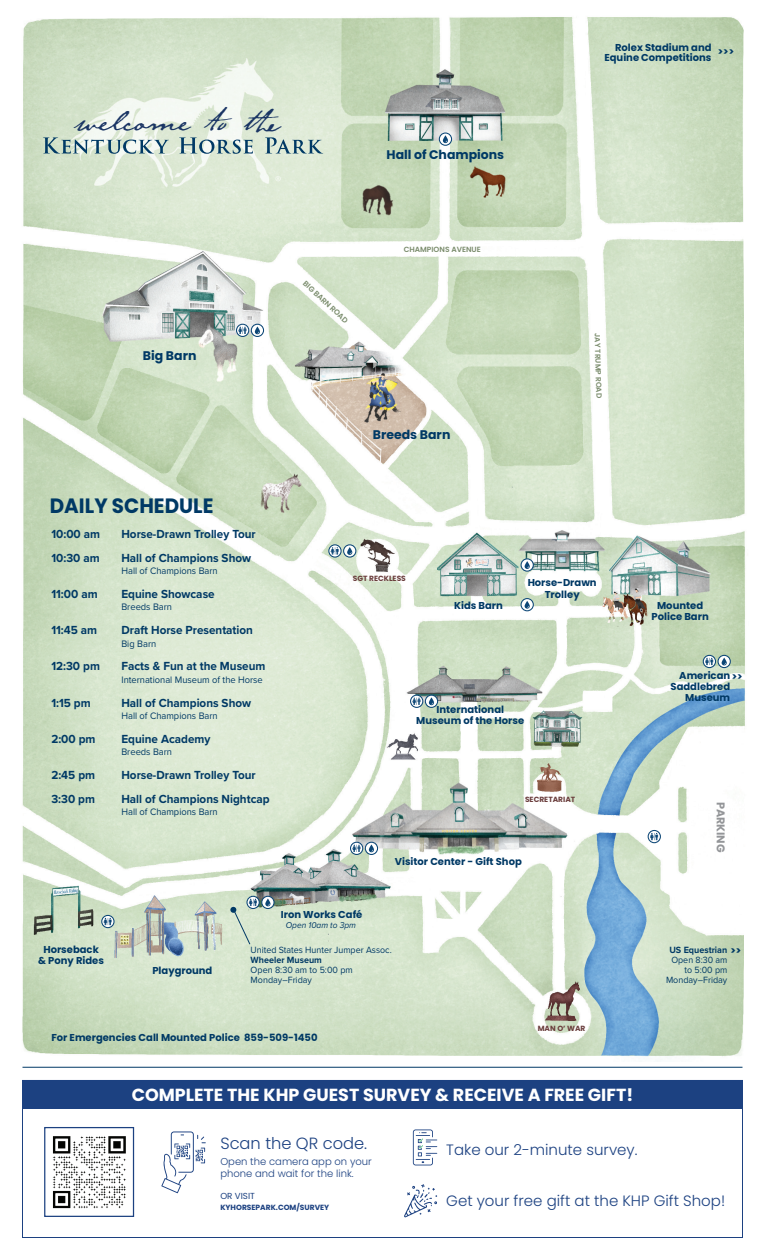
<style>
.page{position:relative;width:765px;height:1260px;background:#fff}
.page>*{position:absolute;margin:0;border:0;box-sizing:border-box;transform-origin:0 0}
.t1{font:50px "Emily Austin";color:#1a3564}
.t2{font:700 20.75px "Poppins";color:#003965;scale:.96 1}
.t3{font:700 17.5px "Poppins";color:#fff}
.t4{font:300 16.25px "Poppins";color:#1c4181}
.t5{font:300 15px "Poppins";color:#1c4181}
.t6{font:700 12.5px "Poppins";color:#003965}
.t7{font:700 12.12px "Proxima Nova";color:#003965;scale:.96 1}
.t8{font:700 11.25px "Poppins";color:#939598}
.t9{font:700 10px/11.2px "Poppins";color:#003965;text-align:center}
.t10{font:300 10px/11.2px "Poppins";color:#1c4181}
.t11{font:9.75px "Proxima Nova";color:#003965;scale:.96 1}
.t12{font:9.38px/10px "Proxima Nova";color:#003965;text-align:right;scale:.95 1}
.t13{font:700 9.38px/10px "Proxima Nova";color:#003965;scale:.96 1}
.t14{font:9.38px/10px "Proxima Nova";color:#003965;scale:.96 1}
.t15{font:italic 8.75px "Proxima Nova";color:#003965;scale:.96 1}
.t16{font:8.75px "Poppins";color:#1c4181}
.t17{font:600 7.5px "Poppins";color:#7a8c6c}
.t18{font:700 7.5px "Poppins";color:#6a3d3c}
.t19{font:700 7.5px "Poppins";color:#1c4181}
.s1{font-family:"Poppins";font-size:10px}
.s2{font-weight:400}
</style>
<div class="page">
<img style="left:22px;top:17px;width:724px;height:1040px">
<svg style="left:43px;top:137px;width:126px;height:17px"></svg>
<svg style="left:179px;top:137px;width:74px;height:17px"></svg>
<svg style="left:265px;top:137px;width:58px;height:17px"></svg>
<svg style="left:251px;top:324px;width:13px;height:12px"></svg>
<div style="left:251px;top:324px;width:13px;height:13px;border:1px solid #0c4676;border-radius:50%"></div>
<svg style="left:255px;top:326px;width:5px;height:8px"></svg>
<svg style="left:237px;top:324px;width:12px;height:12px"></svg>
<div style="left:236px;top:324px;width:13px;height:13px;border:1px solid #0c4676;border-radius:50%"></div>
<svg style="left:238px;top:327px;width:8px;height:7px"></svg>
<svg style="left:344px;top:545px;width:12px;height:12px"></svg>
<div style="left:343px;top:544px;width:13px;height:14px;border:1px solid #0c4676;border-radius:50%"></div>
<svg style="left:347px;top:547px;width:5px;height:8px"></svg>
<svg style="left:329px;top:545px;width:12px;height:12px"></svg>
<div style="left:328px;top:544px;width:14px;height:14px;border:1px solid #0c4676;border-radius:50%"></div>
<svg style="left:331px;top:547px;width:8px;height:8px"></svg>
<svg style="left:521px;top:559px;width:12px;height:12px"></svg>
<div style="left:521px;top:558px;width:13px;height:14px;border:1px solid #0c4676;border-radius:50%"></div>
<svg style="left:525px;top:561px;width:5px;height:8px"></svg>
<svg style="left:521px;top:599px;width:12px;height:12px"></svg>
<div style="left:521px;top:598px;width:13px;height:13px;border:1px solid #0c4676;border-radius:50%"></div>
<svg style="left:525px;top:601px;width:5px;height:8px"></svg>
<svg style="left:425px;top:695px;width:13px;height:12px"></svg>
<div style="left:425px;top:695px;width:13px;height:13px;border:1px solid #0c4676;border-radius:50%"></div>
<svg style="left:429px;top:697px;width:5px;height:8px"></svg>
<svg style="left:411px;top:695px;width:12px;height:12px"></svg>
<div style="left:410px;top:695px;width:13px;height:13px;border:1px solid #0c4676;border-radius:50%"></div>
<svg style="left:412px;top:698px;width:8px;height:7px"></svg>
<svg style="left:262px;top:896px;width:12px;height:13px"></svg>
<div style="left:261px;top:896px;width:14px;height:13px;border:1px solid #0c4676;border-radius:50%"></div>
<svg style="left:265px;top:899px;width:6px;height:7px"></svg>
<svg style="left:247px;top:896px;width:12px;height:13px"></svg>
<div style="left:246px;top:896px;width:14px;height:13px;border:1px solid #0c4676;border-radius:50%"></div>
<svg style="left:439px;top:133px;width:13px;height:12px"></svg>
<div style="left:439px;top:133px;width:13px;height:13px;border:1px solid #0c4676;border-radius:50%"></div>
<svg style="left:443px;top:135px;width:5px;height:8px"></svg>
<svg style="left:648px;top:830px;width:12px;height:13px"></svg>
<div style="left:648px;top:830px;width:13px;height:13px;border:1px solid #0c4676;border-radius:50%"></div>
<svg style="left:650px;top:833px;width:8px;height:7px"></svg>
<hr style="left:22px;top:1067px;width:720px;height:1px;background:#003965">
<div style="left:22px;top:1080px;width:720px;height:29px;background:#1c4181"></div>
<img style="left:52px;top:1136px;width:74px;height:73px">
<svg style="left:161px;top:1131px;width:45px;height:62px"></svg>
<svg style="left:413px;top:1129px;width:24px;height:36px"></svg>
<svg style="left:404px;top:1184px;width:33px;height:33px"></svg>
<div style="left:22px;top:1080px;width:721px;height:158px;border:1px solid #1c4181"></div>
<div style="left:44px;top:1127px;width:90px;height:90px;border:1px solid #1c4181"></div>
<svg style="left:365px;top:842px;width:13px;height:12px"></svg>
<div style="left:365px;top:842px;width:13px;height:13px;border:1px solid #0c4676;border-radius:50%"></div>
<svg style="left:369px;top:844px;width:5px;height:8px"></svg>
<svg style="left:351px;top:842px;width:12px;height:12px"></svg>
<div style="left:350px;top:842px;width:13px;height:13px;border:1px solid #0c4676;border-radius:50%"></div>
<svg style="left:352px;top:845px;width:8px;height:7px"></svg>
<svg style="left:102px;top:915px;width:12px;height:13px"></svg>
<div style="left:101px;top:915px;width:14px;height:13px;border:1px solid #0c4676;border-radius:50%"></div>
<svg style="left:104px;top:918px;width:8px;height:7px"></svg>
<svg style="left:718px;top:655px;width:12px;height:13px"></svg>
<div style="left:718px;top:655px;width:13px;height:13px;border:1px solid #0c4676;border-radius:50%"></div>
<svg style="left:722px;top:658px;width:5px;height:7px"></svg>
<svg style="left:703px;top:655px;width:13px;height:13px"></svg>
<div style="left:703px;top:655px;width:13px;height:13px;border:1px solid #0c4676;border-radius:50%"></div>
<svg style="left:705px;top:658px;width:8px;height:7px"></svg>
<svg style="left:230px;top:899px;width:27px;height:46px"></svg>
<h1 class="t1" style="left:74px;top:83px;width:209px">welcome to the</h1>
<p class="t6" style="left:387px;top:147px;width:119px">Hall of Champions</p>
<p class="t9" style="left:604px;top:42px;width:109px;line-height:10px;text-align:right">Rolex Stadium and<br>Equine Competitions</p>
<p class="t9" style="left:718px;top:46px;width:18px">&gt;&gt;&gt;</p>
<p class="t6" style="left:143px;top:348px;width:55px">Big Barn</p>
<h2 class="t2" style="left:50px;top:494px;width:172px">DAILY SCHEDULE</h2>
<p class="t7" style="left:51px;top:525px;width:52px">10:00 am</p>
<p class="t7" style="left:121px;top:525px;width:141px">Horse-Drawn Trolley Tour</p>
<p class="t7" style="left:51px;top:549px;width:52px">10:30 am</p>
<p class="t7" style="left:121px;top:549px;width:137px">Hall of Champions Show</p>
<p class="t11" style="left:121px;top:564px;width:102px">Hall of Champions Barn</p>
<p class="t7" style="left:51px;top:585px;width:50px">11:00 am</p>
<p class="t7" style="left:121px;top:585px;width:99px">Equine Showcase</p>
<p class="t11" style="left:121px;top:600px;width:54px">Breeds Barn</p>
<p class="t7" style="left:51px;top:621px;width:49px">11:45 am</p>
<p class="t7" style="left:121px;top:621px;width:139px">Draft Horse Presentation</p>
<p class="t11" style="left:121px;top:636px;width:38px">Big Barn</p>
<p class="t7" style="left:51px;top:657px;width:52px">12:30 pm</p>
<p class="t7" style="left:121px;top:657px;width:152px">Facts &amp; Fun at the Museum</p>
<p class="t11" style="left:121px;top:672px;width:149px">International Museum of the Horse</p>
<p class="t7" style="left:51px;top:694px;width:43px">1:15 pm</p>
<p class="t7" style="left:121px;top:694px;width:137px">Hall of Champions Show</p>
<p class="t11" style="left:121px;top:709px;width:102px">Hall of Champions Barn</p>
<p class="t7" style="left:51px;top:730px;width:48px">2:00 pm</p>
<p class="t7" style="left:121px;top:730px;width:94px">Equine Academy</p>
<p class="t11" style="left:121px;top:745px;width:54px">Breeds Barn</p>
<p class="t7" style="left:51px;top:766px;width:47px">2:45 pm</p>
<p class="t7" style="left:121px;top:766px;width:141px">Horse-Drawn Trolley Tour</p>
<p class="t7" style="left:51px;top:790px;width:47px">3:30 pm</p>
<p class="t7" style="left:121px;top:790px;width:156px">Hall of Champions Nightcap</p>
<p class="t11" style="left:121px;top:805px;width:102px">Hall of Champions Barn</p>
<p class="t17" style="left:307px;top:279px;width:60px;rotate:43deg">BIG BARN ROAD</p>
<p class="t17" style="left:404px;top:245px;width:79px">CHAMPIONS AVENUE</p>
<p class="t6" style="left:373px;top:428px;width:79px">Breeds Barn</p>
<p class="t17" style="left:602px;top:333px;width:67px;rotate:88deg">JAY TRUMP ROAD</p>
<p class="t18" style="left:353px;top:574px;width:55px">SGT RECKLESS</p>
<p class="t9" style="left:454px;top:599px;width:50px">Kids Barn</p>
<p class="t9" style="left:528px;top:577px;width:71px">Horse-Drawn<br>Trolley</p>
<p class="t9" style="left:416px;top:704px;width:109px">International<br>Museum of the Horse</p>
<p class="t18" style="left:525px;top:795px;width:52px">SECRETARIAT</p>
<p class="t9" style="left:395px;top:856px;width:129px">Visitor Center - Gift Shop</p>
<p class="t9" style="left:652px;top:600px;width:59px">Mounted<br>Police Barn</p>
<p class="t9" style="left:671px;top:670px;width:61px;text-align:right">American<br>Saddlebred<br>Museum</p>
<p class="t9" style="left:732px;top:671px;width:12px">&gt;&gt;</p>
<p class="t8" style="left:727px;top:802px;width:52px;rotate:90deg">PARKING</p>
<p class="t9" style="left:281px;top:909px;width:83px">Iron Works Café</p>
<p class="t9" style="left:38px;top:944px;width:67px">Horseback &amp; Pony Rides</p>
<p class="t9" style="left:152px;top:965px;width:62px">Playground</p>
<p class="t15" style="left:286px;top:918px;width:75px">Open 10am to 3pm</p>
<p class="t12" style="left:251px;top:944px;width:150px">United States Hunter Jumper Assoc.</p>
<p class="t13" style="left:251px;top:954px;width:76px">Wheeler Museum</p>
<p class="t14" style="left:251px;top:964px;width:108px">Open 8:30 am to 5:00 pm<br>Monday–Friday</p>
<p class="t9" style="left:51px;top:1031px;width:268px">For Emergencies Call Mounted Police 859-509-1450</p>
<p class="t18" style="left:538px;top:1024px;width:49px">MAN O’ WAR</p>
<h3 class="t3" style="left:132px;top:1085px;width:503px">COMPLETE THE KHP GUEST SURVEY &amp; RECEIVE A FREE GIFT!</h3>
<p class="t13" style="left:669px;top:944px;width:76px">US Equestrian <span class="s1">&gt;&gt;<br></span><span class="s2">Open 8:30 am</span></p>
<p class="t12" style="left:666px;top:964px;width:66px">to 5:00 pm<br>Monday–Friday</p>
<h3 class="t4" style="left:220px;top:1133px;width:148px">Scan the QR code.</h3>
<p class="t10" style="left:220px;top:1156px;width:153px">Open the camera app on your phone and wait for the link.</p>
<p class="t16" style="left:220px;top:1191px;width:36px">OR VISIT</p>
<p class="t19" style="left:220px;top:1203px;width:110px">KYHORSEPARK.COM/SURVEY</p>
<h3 class="t5" style="left:446px;top:1141px;width:193px">Take our 2-minute survey.</h3>
<h3 class="t5" style="left:446px;top:1192px;width:280px">Get your free gift at the KHP Gift Shop!</h3>
</div>
